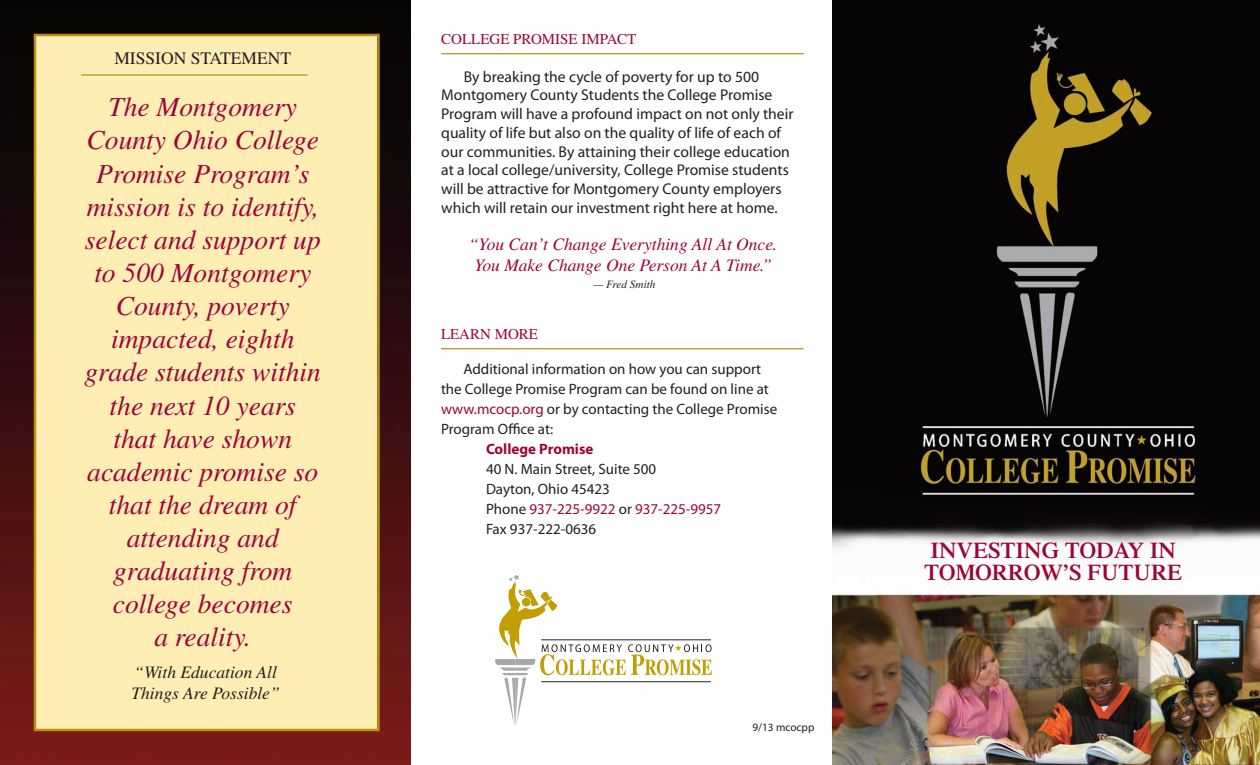
<style>
.page{position:relative;width:1260px;height:765px;background:#fff}
.page>*{position:absolute;margin:0;border:0;box-sizing:border-box;transform-origin:0 0}
.t1{font:italic 27.5px/33.1px "Times LT Std";color:#9d053a;text-align:center}
.t2{font:600 22.5px/22.5px "Times LT Std";color:#9d053a}
.t3{font:italic 17.5px/21px "Times LT Std";color:#9d053a;text-align:center}
.t4{font:italic 17.5px/21px "Times LT Std";color:#231f20}
.t5{font:17.5px "Times LT Std";color:#231f20}
.t6{font:15.62px/18.8px "Myriad Pro";color:#231f20}
.t7{font:15px/20px "Myriad Pro";color:#231f20}
.t8{font:15px "Times LT Std";color:#9d053a}
.t9{font:700 15px "Myriad Pro";color:#9d053a}
.t10{font:italic 11.25px "Times LT Std";color:#231f20}
.t11{font:11.25px "Myriad Pro";color:#231f20}
.s1{color:#9d053a}
</style>
<div class="page">
<img style="left:832px;top:0;width:428px;height:765px">
<img style="left:0;top:0;width:411px;height:765px">
<div style="left:36px;top:36px;width:341px;height:693px;background:#ffeeb4"></div>
<div style="left:34px;top:34px;width:346px;height:697px;border:2px solid #b8910f"></div>
<svg style="left:495px;top:575px;width:217px;height:152px"></svg>
<hr style="left:541px;top:639px;width:170px;height:1px;background:#231f20">
<hr style="left:541px;top:681px;width:170px;height:1px;background:#231f20">
<hr style="left:441px;top:348px;width:362px;height:1px;background:#b8910f">
<hr style="left:81px;top:74px;width:227px;height:2px;background:#b8910f">
<hr style="left:441px;top:53px;width:363px;height:1px;background:#b8910f">
<p class="t5" style="left:114px;top:52px;width:178px">MISSION STATEMENT</p>
<p class="t1" style="left:85px;top:93px;width:238px">The Montgomery<br>County Ohio College<br>Promise Program’s mission is to identify, select and support up to 500 Montgomery<br>County, poverty impacted, eighth grade students within the next 10 years<br>that have shown academic promise so that the dream of attending and graduating from college becomes<br>a reality.</p>
<p class="t4" style="left:131px;top:664px;width:150px">“With Education All<br>Things Are Possible”</p>
<p class="t8" style="left:441px;top:34px;width:196px">COLLEGE PROMISE IMPACT</p>
<p class="t6" style="left:441px;top:68px;width:354px;text-indent:22px">By breaking the cycle of poverty for up to 500<br>Montgomery County Students the College Promise Program will have a profound impact on not only their quality of life but also on the quality of life of each of our communities. By attaining their college education at a local college/university, College Promise students will be attractive for Montgomery County employers which will retain our investment right here at home.</p>
<p class="t3" style="left:469px;top:235px;width:310px">“You Can’t Change Everything All At Once.<br>You Make Change One Person At A Time.”</p>
<p class="t10" style="left:593px;top:280px;width:64px">— Fred Smith</p>
<p class="t8" style="left:441px;top:329px;width:99px">LEARN MORE</p>
<p class="t7" style="left:441px;top:360px;width:338px;text-indent:22px">Additional information on how you can support the College Promise Program can be found on line at <span class="s1">www.mcocp.org</span> or by contacting the College Promise Program Office at:</p>
<p class="t9" style="left:486px;top:444px;width:109px">College Promise</p>
<p class="t7" style="left:486px;top:460px;width:237px">40 N. Main Street, Suite 500<br>Dayton, Ohio 45423<br>Phone <span class="s1">937-225-9922</span> or <span class="s1">937-225-9957<br></span>Fax 937-222-0636</p>
<p class="t11" style="left:752px;top:723px;width:63px">9/13 mcocpp</p>
<h2 class="t2" style="left:924px;top:541px;width:260px">INVESTING TODAY IN<br>TOMORROW’S FUTURE</h2>
</div>
